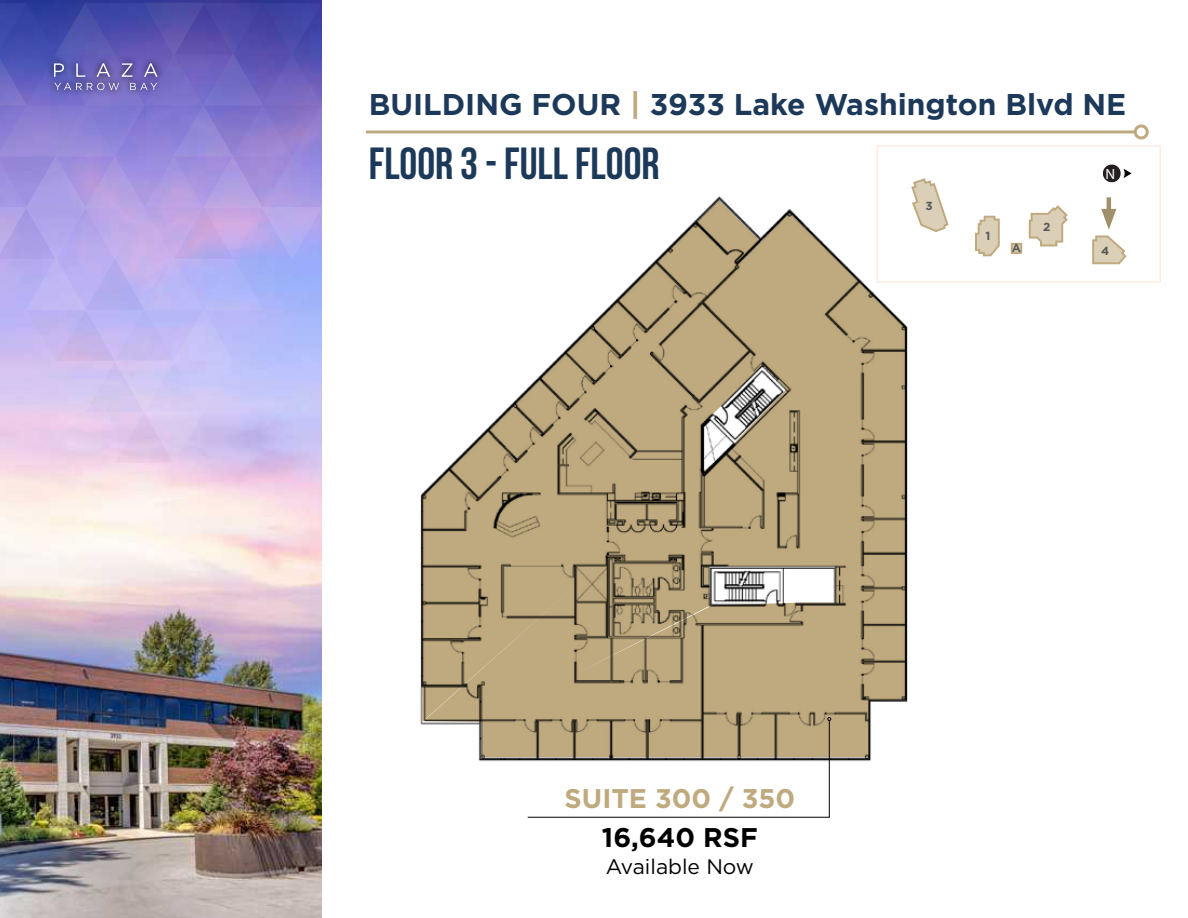
<style>
.page{position:relative;width:1188px;height:918px;background:#fff}
.page>*{position:absolute;margin:0;border:0;box-sizing:border-box;transform-origin:0 0}
.t1{font:45px "Bebas Neue";color:#1c3959}
.t2{font:700 30px "Gotham";color:#1d3959}
.t3{font:700 27px "Gotham";color:#bfaa7f}
.t4{font:700 27px "Gotham";color:#000}
.t5{font:21px "Gotham";color:#000}
.t6{font:700 14.7px "Gill Sans Std";color:#fff}
.t7{font:700 11.7px "Gotham";color:#58595b}
.s1{color:#bfaa7f}
</style>
<div class="page">
<img style="left:0;top:0;width:322px;height:918px">
<img style="left:420px;top:191px;width:488px;height:571px">
<hr style="left:366px;top:130px;width:769px;height:3px;background:#bfaa7f">
<div style="left:1134px;top:124px;width:15px;height:15px;border:3px solid #bfaa7f;border-radius:50%"></div>
<svg style="left:527px;top:757px;width:304px;height:61px"></svg>
<div style="left:877px;top:145px;width:284px;height:138px;border:2px solid #feebe2"></div>
<svg style="left:975px;top:215px;width:25px;height:42px"></svg>
<svg style="left:911px;top:178px;width:38px;height:54px"></svg>
<svg style="left:1102px;top:164px;width:30px;height:19px"></svg>
<svg style="left:1010px;top:205px;width:58px;height:49px"></svg>
<hr style="left:1107px;top:197px;width:4px;height:20px;background:#a0906c">
<svg style="left:1092px;top:209px;width:35px;height:56px"></svg>
<svg style="left:421px;top:200px;width:484px;height:557px;fill:#bfaa7f"></svg>
<svg style="left:0;top:3px;width:322px;height:461px;background:#a399dd"></svg>
<p class="t2" style="left:369px;top:84px;width:759px">BUILDING FOUR <span class="s1">|</span> 3933 Lake Washington Blvd NE</p>
<h1 class="t1" style="left:369px;top:139px;width:292px">FLOOR 3 - FULL FLOOR</h1>
<p class="t7" style="left:926px;top:198px;width:9px">3</p>
<p class="t7" style="left:986px;top:229px;width:6px">1</p>
<p class="t7" style="left:1012px;top:241px;width:11px">A</p>
<p class="t7" style="left:1043px;top:220px;width:9px">2</p>
<p class="t6" style="left:1106px;top:165px;width:11px">N</p>
<p class="t7" style="left:1101px;top:244px;width:10px">4</p>
<p class="t3" style="left:565px;top:780px;width:232px">SUITE 300 / 350</p>
<p class="t4" style="left:602px;top:819px;width:157px">16,640 RSF</p>
<p class="t5" style="left:606px;top:853px;width:150px">Available Now</p>
</div>
